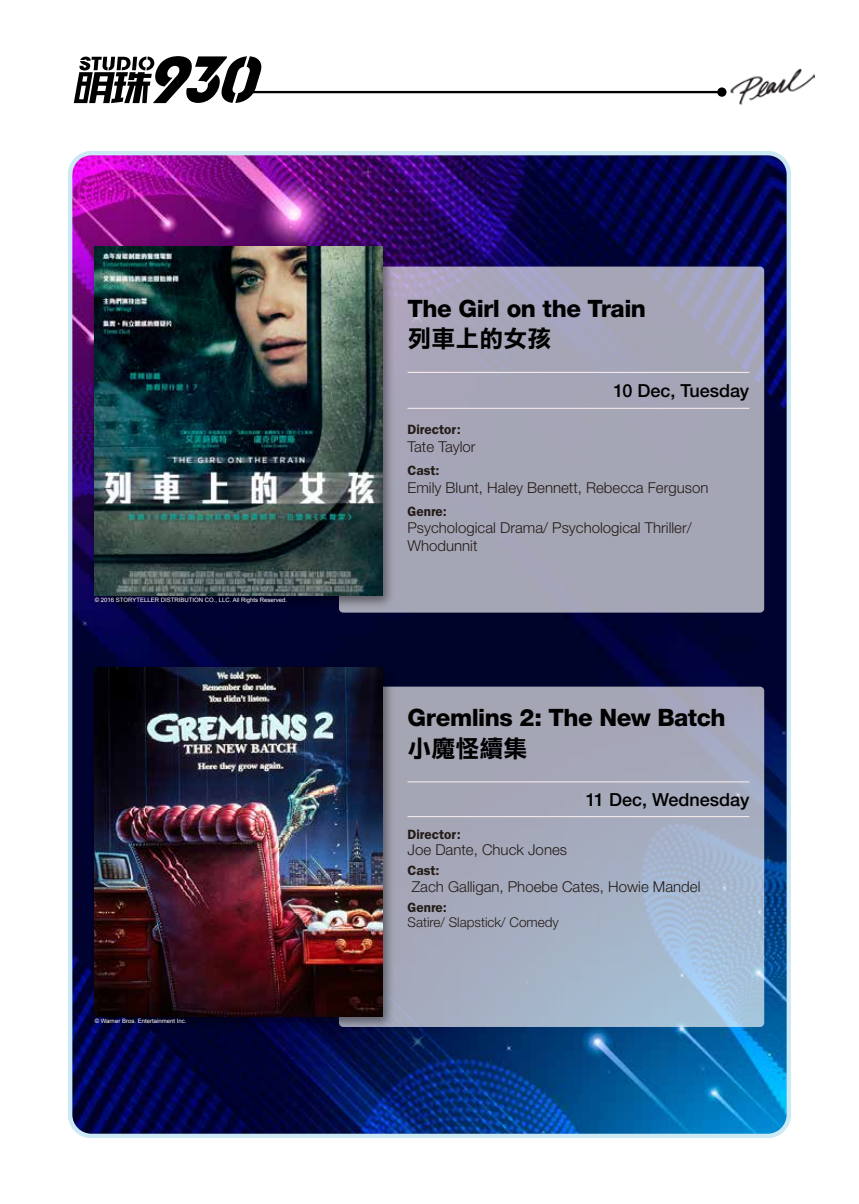
<style>
.page{position:relative;width:859px;height:1204px;background:#fff}
.page>*{position:absolute;margin:0;border:0;box-sizing:border-box;transform-origin:0 0}
.t1{font:800 24px "Helvetica Neue LT Std";letter-spacing:-.02em;color:#000}
.t2{font:24px "DF Li Hei Std W7";color:#000}
.t3{font:500 18px "Helvetica Neue LT Std";color:#000}
.t4{font:300 15px/18px "Helvetica Neue LT Std";color:#241b17}
.t5{font:600 13.5px "ITC Franklin Gothic Std";color:#241b17}
.t6{font:300 13.5px "Helvetica Neue LT Std";color:#241b17}
.t7{font:6px "Arial";color:#fff}
</style>
<div class="page">
<hr style="left:252px;top:91px;width:470px;height:2px;background:#000">
<div style="left:717px;top:87px;width:9px;height:10px;background:#000;border-radius:50%"></div>
<img style="left:730px;top:70px;width:84px;height:35px">
<svg style="left:74px;top:56px;width:189px;height:47px"></svg>
<img style="left:73px;top:156px;width:713px;height:979px">
<div style="left:68px;top:151px;width:723px;height:986px;border:4px solid #cce9f6;border-radius:21px"></div>
<svg style="left:339px;top:686px;width:425px;height:340px;background:#a5adc0"></svg>
<hr style="left:407px;top:816px;width:342px;height:1px;background:#fef1f0">
<hr style="left:407px;top:781px;width:342px;height:1px;background:#fef1f0">
<div style="left:89px;top:664px;width:306px;height:366px;background:#000;opacity:.45"></div>
<img style="left:95px;top:667px;width:287px;height:349px">
<div style="left:339px;top:266px;width:425px;height:346px;background:#a5a6b5;border-radius:4px"></div>
<hr style="left:407px;top:408px;width:342px;height:1px;background:#fef1f0">
<hr style="left:407px;top:372px;width:342px;height:1px;background:#fef1f0">
<div style="left:89px;top:243px;width:306px;height:367px;background:#000;opacity:.45"></div>
<img style="left:95px;top:247px;width:287px;height:348px">
<p class="t7" style="left:95px;top:596px;width:194px">© 2016 STORYTELLER DISTRIBUTION CO., LLC. All Rights Reserved.</p>
<p class="t7" style="left:95px;top:1016px;width:93px">© Warner Bros. Entertainment Inc.</p>
<h1 class="t1" style="left:407px;top:294px;width:240px">The Girl on the Train</h1>
<h1 class="t2" style="left:407px;top:326px;width:145px">列車上的女孩</h1>
<p class="t3" style="left:613px;top:380px;width:137px">10 Dec, Tuesday</p>
<p class="t5" style="left:407px;top:421px;width:55px">Director:</p>
<p class="t4" style="left:407px;top:437px;width:70px">Tate Taylor</p>
<p class="t5" style="left:407px;top:462px;width:34px">Cast:</p>
<p class="t4" style="left:407px;top:478px;width:302px">Emily Blunt, Haley Bennett, Rebecca Ferguson</p>
<p class="t5" style="left:407px;top:503px;width:41px">Genre:</p>
<p class="t4" style="left:407px;top:518px;width:286px">Psychological Drama/ Psychological Thriller/<br>Whodunnit</p>
<h1 class="t1" style="left:407px;top:703px;width:320px">Gremlins 2: The New Batch</h1>
<h1 class="t2" style="left:407px;top:735px;width:121px">小魔怪續集</h1>
<p class="t3" style="left:586px;top:788px;width:165px">11 Dec, Wednesday</p>
<p class="t5" style="left:407px;top:826px;width:55px">Director:</p>
<p class="t4" style="left:407px;top:840px;width:161px">Joe Dante, Chuck Jones</p>
<p class="t5" style="left:407px;top:862px;width:34px">Cast:</p>
<p class="t4" style="left:412px;top:877px;width:290px">Zach Galligan, Phoebe Cates, Howie Mandel</p>
<p class="t5" style="left:407px;top:899px;width:41px">Genre:</p>
<p class="t6" style="left:407px;top:913px;width:153px">Satire/ Slapstick/ Comedy</p>
</div>
